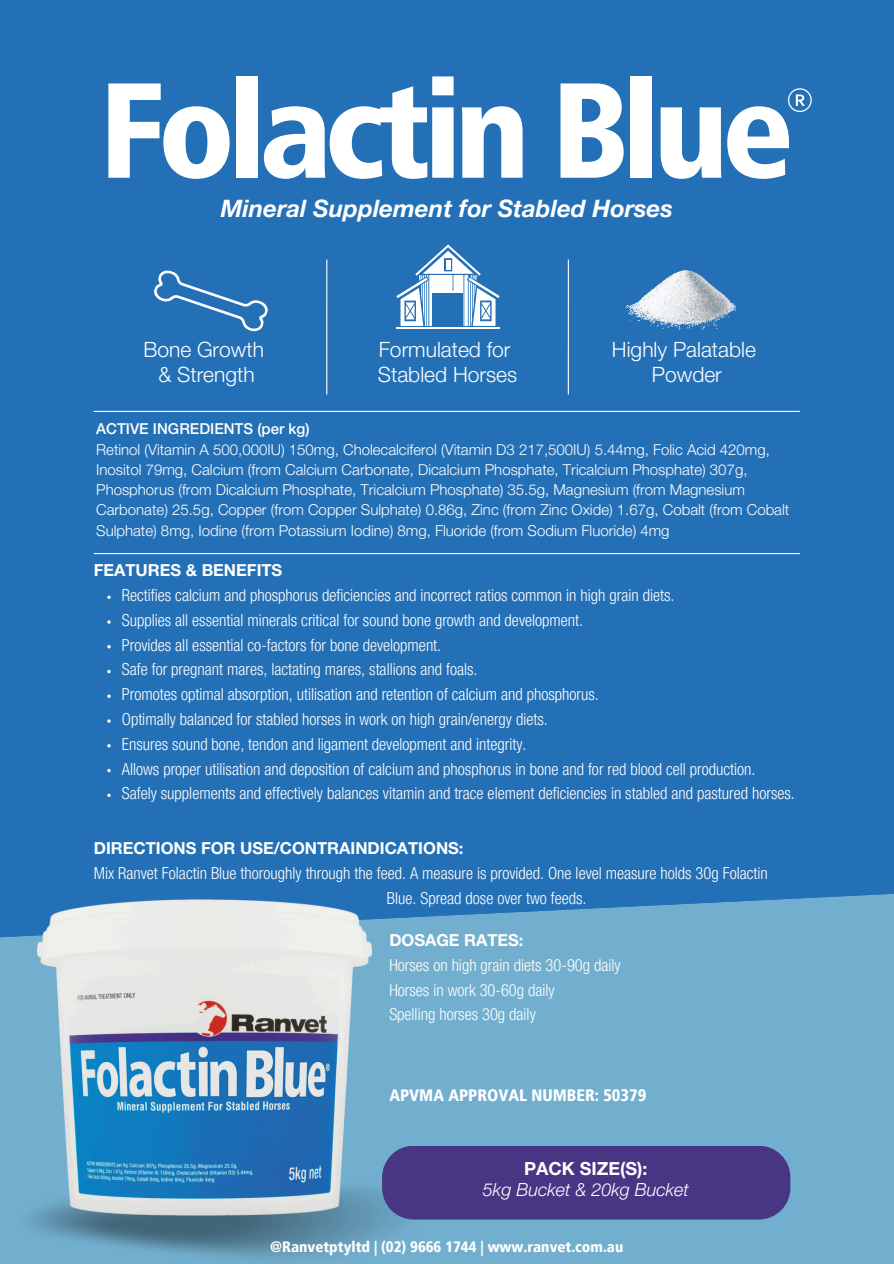
<style>
.page{position:relative;width:894px;height:1264px;background:#fff}
.page>*{position:absolute;margin:0;border:0;box-sizing:border-box;transform-origin:0 0}
.t1{font:900 condensed 135px "Frutiger LT Pro";letter-spacing:-.05em;color:#fff}
.t2{font:italic 700 24px "Helvetica Neue LT Pro";color:#fff}
.t3{font:300 21px/24.8px "Helvetica Neue LT Pro";color:#fff;text-align:center}
.t4{font:italic 300 18px/21.3px "Helvetica Neue LT Pro";color:#fff;text-align:center}
.t5{font:300 condensed 16.5px/24.8px "Helvetica Neue LT Pro";color:#fff}
.t6{font:900 condensed 16.5px "Frutiger LT Pro";color:#fff}
.t7{font:700 16.5px "Helvetica Neue LT Pro";color:#fff}
.t8{font:300 15px/20.2px "Helvetica Neue LT Pro";color:#fff}
.t9{font:900 condensed 15px "Frutiger LT Pro";color:#fff}
.t10{font:500 15px "Helvetica Neue LT Pro";color:#fff}
.s1{font-weight:700;font-stretch:normal}
.s2{font-weight:700;font-style:normal}
</style>
<div class="page">
<div style="left:0;top:0;width:893px;height:1263px;background:#2470b7"></div>
<div style="left:0;top:894px;width:893px;height:369px;background:#72afcf"></div>
<img style="left:2px;top:1116px;width:446px;height:147px">
<hr style="left:94px;top:411px;width:705px;height:1px;background:#fff">
<hr style="left:94px;top:553px;width:705px;height:1px;background:#fff">
<div style="left:382px;top:1145px;width:408px;height:74px;background:#483584;border-radius:32px"></div>
<img style="left:38px;top:895px;width:334px;height:324px">
<svg style="left:154px;top:270px;width:114px;height:62px"></svg>
<hr style="left:396px;top:327px;width:103px;height:2px;background:#fff">
<svg style="left:396px;top:244px;width:103px;height:82px"></svg>
<svg style="left:107px;top:595px;width:4px;height:4px"></svg>
<svg style="left:107px;top:620px;width:4px;height:3px"></svg>
<svg style="left:107px;top:645px;width:4px;height:3px"></svg>
<svg style="left:107px;top:670px;width:4px;height:3px"></svg>
<svg style="left:107px;top:694px;width:4px;height:4px"></svg>
<svg style="left:107px;top:719px;width:4px;height:3px"></svg>
<svg style="left:107px;top:744px;width:4px;height:3px"></svg>
<svg style="left:107px;top:769px;width:4px;height:3px"></svg>
<svg style="left:107px;top:793px;width:4px;height:4px"></svg>
<svg style="left:788px;top:88px;width:23px;height:24px"></svg>
<hr style="left:326px;top:259px;width:1px;height:135px;background:#fff">
<hr style="left:567px;top:259px;width:1px;height:135px;background:#fff">
<img style="left:625px;top:271px;width:110px;height:58px">
<p class="t1" style="left:99px;top:48px;width:696px">Folactin Blue</p>
<h2 class="t2" style="left:220px;top:199px;width:453px">Mineral Supplement for Stabled Horses</h2>
<p class="t3" style="left:143px;top:340px;width:122px">Bone Growth &amp; Strength</p>
<p class="t3" style="left:611px;top:340px;width:145px">Highly Palatable<br>Powder</p>
<p class="t3" style="left:378px;top:340px;width:141px;text-align:left">Formulated for<br>Stabled Horses</p>
<p class="t10" style="left:96px;top:423px;width:215px">ACTIVE INGREDIENTS (per kg)</p>
<p class="t8" style="left:96px;top:441px;width:694px">Retinol (Vitamin A 500,000IU) 150mg, Cholecalciferol (Vitamin D3 217,500IU) 5.44mg, Folic Acid 420mg, Inositol 79mg, Calcium (from Calcium Carbonate, Dicalcium Phosphate, Tricalcium Phosphate) 307g, Phosphorus (from Dicalcium Phosphate, Tricalcium Phosphate) 35.5g, Magnesium (from Magnesium Carbonate) 25.5g, Copper (from Copper Sulphate) 0.86g, Zinc (from Zinc Oxide) 1.67g, Cobalt (from Cobalt Sulphate) 8mg, Iodine (from Potassium Iodine) 8mg, Fluoride (from Sodium Fluoride) 4mg</p>
<p class="t7" style="left:94px;top:564px;width:190px">FEATURES &amp; BENEFITS</p>
<h3 class="t5" style="left:122px;top:585px;width:554px">Rectifies calcium and phosphorus deficiencies and incorrect ratios common in high grain diets.</h3>
<h3 class="t5" style="left:122px;top:610px;width:462px">Supplies all essential minerals critical for sound bone growth and development.</h3>
<p class="t5" style="left:122px;top:634px;width:321px">Provides all essential co-factors for bone development.</p>
<h3 class="t5" style="left:122px;top:659px;width:357px">Safe for pregnant mares, lactating mares, stallions and foals.</h3>
<p class="t5" style="left:122px;top:684px;width:478px">Promotes optimal absorption, utilisation and retention of calcium and phosphorus.</p>
<p class="t5" style="left:122px;top:709px;width:427px">Optimally balanced for stabled horses in work on high grain/energy diets.</p>
<p class="t5" style="left:122px;top:733px;width:406px">Ensures sound bone, tendon and ligament development and integrity.</p>
<p class="t5" style="left:122px;top:758px;width:635px">Allows proper utilisation and deposition of calcium and phosphorus in bone and for red blood cell production.</p>
<h4 class="t5" style="left:122px;top:783px;width:674px">Safely supplements and effectively balances vitamin and trace element deficiencies in stabled and pastured horses.</h4>
<h1 class="t5" style="left:94px;top:838px;width:675px"><span class="s1">DIRECTIONS FOR USE/CONTRAINDICATIONS:<br></span>Mix Ranvet Folactin Blue thoroughly through the feed. A measure is provided. One level measure holds 30g Folactin</h1>
<p class="t5" style="left:389px;top:930px;width:233px"><span class="s1">DOSAGE RATES:<br></span>Horses on high grain diets 30-90g daily<br>Horses in work 30-60g daily<br>Spelling horses 30g daily</p>
<p class="t6" style="left:389px;top:1084px;width:258px">APVMA APPROVAL NUMBER: 50379</p>
<p class="t4" style="left:483px;top:1160px;width:207px"><span class="s2">PACK SIZE(S):<br></span>5kg Bucket &amp; 20kg Bucket</p>
<p class="t9" style="left:270px;top:1237px;width:354px">@Ranvetptyltd | (02) 9666 1744 | www.ranvet.com.au</p>
</div>
